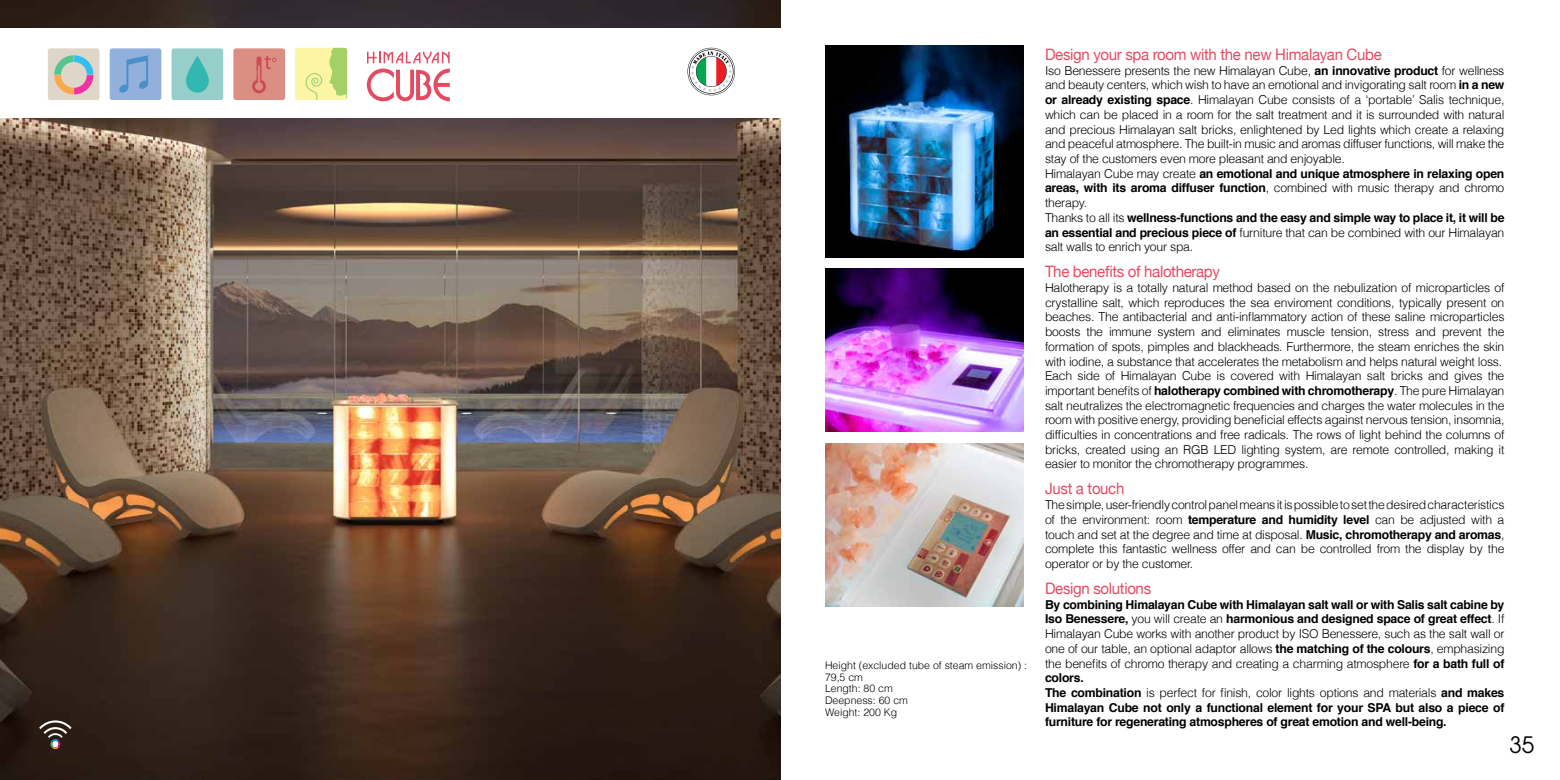
<style>
.page{position:relative;width:1560px;height:780px;background:#fff}
.page>*{position:absolute;margin:0;border:0;box-sizing:border-box;transform-origin:0 0}
.t1{font:22.5px "Te X Gyre Adventor";color:#000}
.t2{font:15.75px "Helvetica Neue";letter-spacing:-.02em;color:#e64a60;scale:.95 1}
.t3{font:300 12.25px/14.8px "Helvetica";letter-spacing:-.02em;color:#000}
.t4{font:700 12.25px/14.8px "Helvetica";letter-spacing:-.02em;color:#000}
.t5{font:300 10.5px/11.8px "Helvetica";color:#000}
.s1{font-weight:700}
.s2{font-weight:300}
</style>
<div class="page">
<img style="left:0;top:0;width:780px;height:780px">
<div style="left:0;top:28px;width:782px;height:90px;background:#fff"></div>
<img style="left:825px;top:45px;width:198px;height:213px">
<img style="left:825px;top:443px;width:198px;height:163px">
<img style="left:825px;top:268px;width:198px;height:164px">
<div style="left:171px;top:48px;width:52px;height:52px;background:#98ceca;border-radius:3px"></div>
<svg style="left:186px;top:56px;width:23px;height:37px"></svg>
<div style="left:110px;top:48px;width:51px;height:52px;background:#93afdb;border-radius:3px"></div>
<svg style="left:119px;top:55px;width:29px;height:38px"></svg>
<div style="left:233px;top:48px;width:52px;height:52px;background:#db8f83;border-radius:3px"></div>
<svg style="left:252px;top:56px;width:24px;height:37px"></svg>
<div style="left:48px;top:48px;width:51px;height:52px;background:#ded6c8;border-radius:3px"></div>
<svg style="left:54px;top:55px;width:39px;height:39px"></svg>
<svg style="left:295px;top:48px;width:52px;height:52px;background:#e0ea92"></svg>
<svg style="left:687px;top:48px;width:48px;height:47px"></svg>
<svg style="left:39px;top:720px;width:33px;height:29px"></svg>
<svg style="left:367px;top:52px;width:83px;height:49px"></svg>
<p class="t5" style="left:825px;top:658px;width:203px">Height (excluded tube of steam emission) :<br>79,5 cm<br>Length: 80 cm<br>Deepness: 60 cm<br>Weight: 200 Kg</p>
<p class="t2" style="left:1044px;top:45px;width:356px">Design your spa room with the new Himalayan Cube</p>
<p class="t3" style="left:1044px;top:62px;width:461px">Iso Benessere presents the new Himalayan Cube, <span class="s1">an innovative product</span> for wellness and beauty centers, which wish to have an emotional and invigorating salt room <span class="s1">in a new or already existing space</span>. Himalayan Cube consists of a ‘portable’ Salis technique, which can be placed in a room for the salt treatment and it is surrounded with natural and precious Himalayan salt bricks, enlightened by Led lights which create a relaxing and peaceful atmosphere. The built-in music and aromas diffuser functions, will make the stay of the customers even more pleasant and enjoyable.<br>Himalayan Cube may create <span class="s1">an emotional and unique atmosphere in relaxing open areas, with its aroma diffuser function</span>, combined with music therapy and chromo therapy.<br>Thanks to all its <span class="s1">wellness-functions and the easy and simple way to place it, it will be an essential and precious piece of</span> furniture that can be combined with our Himalayan salt walls to enrich your spa.</p>
<p class="t2" style="left:1044px;top:262px;width:186px">The benefits of halotherapy</p>
<p class="t3" style="left:1044px;top:279px;width:461px">Halotherapy is a totally natural method based on the nebulization of microparticles of crystalline salt, which reproduces the sea enviroment conditions, typically present on beaches. The antibacterial and anti-inflammatory action of these saline microparticles boosts the immune system and eliminates muscle tension, stress and prevent the formation of spots, pimples and blackheads. Furthermore, the steam enriches the skin with iodine, a substance that accelerates the metabolism and helps natural weight loss.<br>Each side of Himalayan Cube is covered with Himalayan salt bricks and gives the important benefits of <span class="s1">halotherapy combined with chromotherapy</span>. The pure Himalayan salt neutralizes the electromagnetic frequencies and charges the water molecules in the room with positive energy, providing beneficial effects against nervous tension, insomnia, difficulties in concentrations and free radicals. The rows of light behind the columns of bricks, created using an RGB LED lighting system, are remote controlled, making it easier to monitor the chromotherapy programmes.</p>
<p class="t2" style="left:1044px;top:479px;width:85px">Just a touch</p>
<p class="t3" style="left:1044px;top:497px;width:461px;text-align:justify">The simple, user-friendly control panel means it is possible to set the desired characteristics of the environment: room <span class="s1">temperature and humidity level</span> can be adjusted with a touch and set at the degree and time at disposal. <span class="s1">Music, chromotherapy and aromas</span>, complete this fantastic wellness offer and can be controlled from the display by the operator or by the customer.</p>
<p class="t2" style="left:1044px;top:579px;width:113px">Design solutions</p>
<p class="t4" style="left:1044px;top:597px;width:461px">By combining Himalayan Cube with Himalayan salt wall or with Salis salt cabine by Iso Benessere, <span class="s2">you will create an</span> harmonious and designed space of great effect<span class="s2">. If Himalayan Cube works with another product by ISO Benessere, such as the salt wall or one of our table, an optional adaptor allows</span> the matching of the colours<span class="s2">, emphasizing the benefits of chromo therapy and creating a charming atmosphere</span> for a bath full of colors.<br>The combination <span class="s2">is perfect for finish, color lights options and materials</span> and makes Himalayan Cube not only a functional element for your SPA but also a piece of furniture for regenerating atmospheres of great emotion and well-being.</p>
<h1 class="t1" style="left:1508px;top:727px;width:26px">35</h1>
</div>
